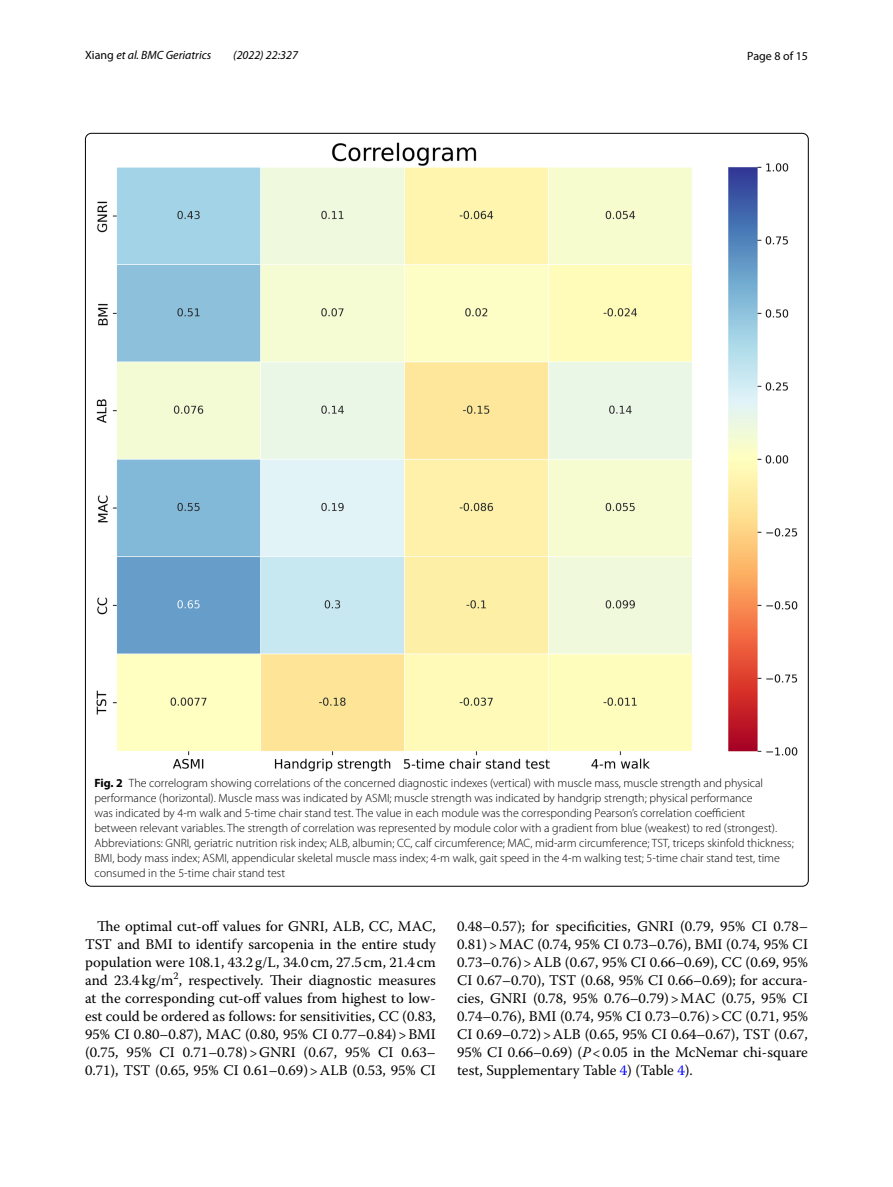
<style>
.page{position:relative;width:893px;height:1187px;background:#fff}
.page>*{position:absolute;margin:0;border:0;box-sizing:border-box;transform-origin:0 0}
.t1{font:14.7px/18px "Warnock Pro";color:#000;text-align:justify}
.t2{font:300 12px/15px "Myriad Pro";color:#000}
.t3{font:italic 12px "Myriad Pro";color:#000}
.t4{font:12px "Myriad Pro";color:#000}
.s1{font-style:normal}
.s2{font-weight:700}
.s3{font-style:italic}
.s4{color:#00f}
</style>
<div class="page">
<img style="left:97px;top:142px;width:700px;height:629px">
<p class="t3" style="left:85px;top:48px;width:128px"><span class="s1">Xiang</span> et al. BMC Geriatrics</p>
<p class="t3" style="left:233px;top:48px;width:66px">(2022) 22:327</p>
<p class="t4" style="left:747px;top:48px;width:62px">Page 8 of 15</p>
<p class="t2" style="left:94px;top:775px;width:701px"><span class="s2">Fig. 2</span> The correlogram showing correlations of the concerned diagnostic indexes (vertical) with muscle mass, muscle strength and physical performance (horizontal). Muscle mass was indicated by ASMI; muscle strength was indicated by handgrip strength; physical performance<br>was indicated by 4-m walk and 5-time chair stand test. The value in each module was the corresponding Pearson’s correlation coefficient<br>between relevant variables. The strength of correlation was represented by module color with a gradient from blue (weakest) to red (strongest).<br>Abbreviations: GNRI, geriatric nutrition risk index; ALB, albumin; CC, calf circumference; MAC, mid-arm circumference; TST, triceps skinfold thickness; BMI, body mass index; ASMI, appendicular skeletal muscle mass index; 4-m walk, gait speed in the 4-m walking test; 5-time chair stand test, time consumed in the 5-time chair stand test</p>
<p class="t1" style="left:85px;top:916px;width:352px;text-indent:12px">The optimal cut-off values for GNRI, ALB, CC, MAC, TST and BMI to identify sarcopenia in the entire study population were 108.1, 43.2 g/L, 34.0cm, 27.5cm, 21.4cm and 23.4kg/m<sup>2</sup>, respectively. Their diagnostic measures at the corresponding cut-off values from highest to low&shy;est could be ordered as follows: for sensitivities, CC (0.83, 95% CI 0.80–0.87), MAC (0.80, 95% CI 0.77–0.84)&gt;BMI (0.75, 95% CI 0.71–0.78)&gt;GNRI (0.67, 95% CI 0.63– 0.71), TST (0.65, 95% CI 0.61–0.69)&gt;ALB (0.53, 95% CI</p>
<p class="t1" style="left:457px;top:916px;width:352px">0.48–0.57); for specificities, GNRI (0.79, 95% CI 0.78– 0.81)&gt;MAC (0.74, 95% CI 0.73–0.76), BMI (0.74, 95% CI 0.73–0.76)&gt;ALB (0.67, 95% CI 0.66–0.69), CC (0.69, 95% CI 0.67–0.70), TST (0.68, 95% CI 0.66–0.69); for accura&shy;cies, GNRI (0.78, 95% 0.76–0.79)&gt;MAC (0.75, 95% CI 0.74–0.76), BMI (0.74, 95% CI 0.73–0.76)&gt;CC (0.71, 95% CI 0.69–0.72)&gt;ALB (0.65, 95% CI 0.64–0.67), TST (0.67, 95% CI 0.66–0.69) (<span class="s3">P</span>&lt;0.05 in the McNemar chi-square test, Supplementary Table <span class="s4">4</span>) (Table <span class="s4">4</span>).</p>
</div>
